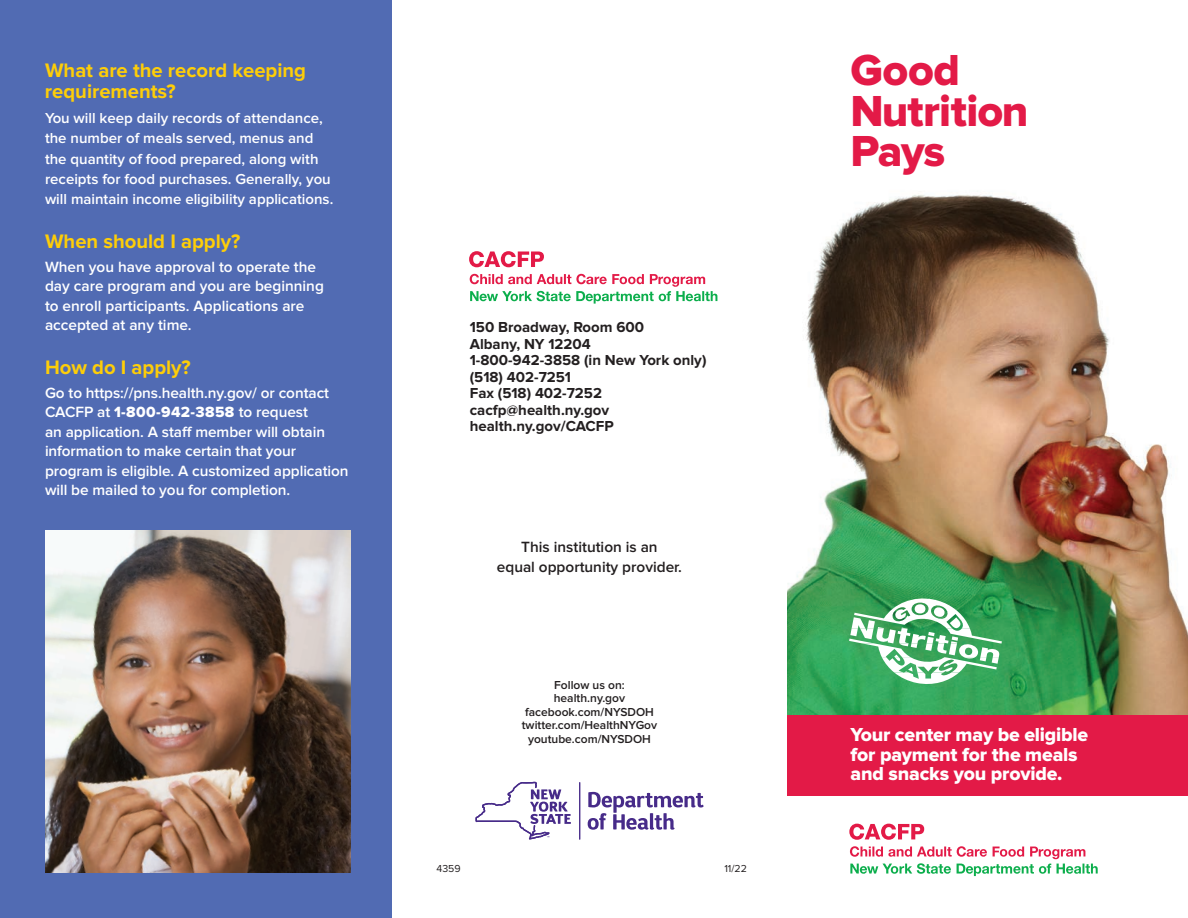
<style>
.page{position:relative;width:1188px;height:918px;background:#fff}
.page>*{position:absolute;margin:0;border:0;box-sizing:border-box;transform-origin:0 0}
.t1{font:45px/40.5px "Proxima Nova Extrabld";letter-spacing:-.02em;color:#e31a47}
.Head{font:700 20.25px/21px "Proxima Nova";color:#fece08}
.t2{font:19.5px/19.5px "Proxima Nova Extrabld";letter-spacing:-.01em;color:#fff}
.Body_Copy{font:600 15.3px/19.5px "Proxima Nova";letter-spacing:-.005em;color:#fff}
.t3{font:600 15.3px/19.5px "Proxima Nova";color:#231f20;text-align:center}
.t4{font:600 15px/20.2px "Proxima Nova";color:#fff}
.t5{font:700 15px "Proxima Nova";color:#231f20}
.t6{font:600 12px/13.5px "Proxima Nova";color:#231f20;text-align:center}
.t7{font:10.5px "Proxima Nova";color:#231f20}
.s1{font-family:"Proxima Nova Extrabld";font-weight:400}
</style>
<div class="page">
<img style="left:788px;top:194px;width:400px;height:522px">
<div style="left:0;top:0;width:392px;height:918px;background:#516bb3"></div>
<img style="left:45px;top:531px;width:306px;height:342px">
<svg style="left:588px;top:792px;width:116px;height:38px"></svg>
<hr style="left:579px;top:782px;width:1px;height:58px;background:#472b89">
<svg style="left:475px;top:782px;width:96px;height:58px"></svg>
<div style="left:788px;top:716px;width:400px;height:80px;background:#e31a47"></div>
<svg style="left:849px;top:598px;width:153px;height:86px"></svg>
<svg style="left:470px;top:274px;width:247px;height:30px"></svg>
<svg style="left:469px;top:251px;width:75px;height:16px"></svg>
<svg style="left:850px;top:846px;width:248px;height:30px"></svg>
<svg style="left:849px;top:824px;width:75px;height:16px"></svg>
<p class="Head" style="left:45px;top:61px;width:263px">What are the record keeping requirements?</p>
<p class="t4" style="left:45px;top:108px;width:290px">You will keep daily records of attendance, the number of meals served, menus and the quantity of food prepared, along with receipts for food purchases. Generally, you will maintain income eligibility applications.</p>
<p class="Head" style="left:45px;top:231px;width:197px">When should I apply?</p>
<p class="Body_Copy" style="left:45px;top:257px;width:280px">When you have approval to operate the day care program and you are beginning to enroll participants. Applications are accepted at any time.</p>
<p class="Head" style="left:45px;top:357px;width:147px">How do I apply?</p>
<p class="Body_Copy" style="left:45px;top:383px;width:305px">Go to https://pns.health.ny.gov/ or contact CACFP at <span class="s1">1-800-942-3858</span> to request<br>an application. A staff member will obtain information to make certain that your program is eligible. A customized application will be mailed to you for completion.</p>
<p class="t5" style="left:470px;top:319px;width:176px">150 Broadway, Room 600</p>
<p class="t5" style="left:470px;top:335px;width:123px">Albany, NY 12204</p>
<p class="t5" style="left:470px;top:352px;width:238px">1-800-942-3858 (in New York only)</p>
<p class="t5" style="left:470px;top:368px;width:103px">(518) 402-7251</p>
<p class="t5" style="left:470px;top:385px;width:134px">Fax (518) 402-7252</p>
<p class="t5" style="left:470px;top:401px;width:141px">cacfp@health.ny.gov</p>
<p class="t5" style="left:470px;top:418px;width:146px">health.ny.gov/CACFP</p>
<p class="t3" style="left:497px;top:538px;width:187px">This institution is an<br>equal opportunity provider.</p>
<p class="t6" style="left:522px;top:678px;width:137px">Follow us on: health.ny.gov facebook.com/NYSDOH twitter.com/HealthNYGov youtube.com/NYSDOH</p>
<p class="t7" style="left:436px;top:863px;width:26px">4359</p>
<p class="t7" style="left:724px;top:863px;width:24px">11/22</p>
<p class="t1" style="left:850px;top:52px;width:180px">Good<br>Nutrition<br>Pays</p>
<p class="t2" style="left:850px;top:726px;width:239px">Your center may be eligible for payment for the meals and snacks you provide.</p>
</div>
